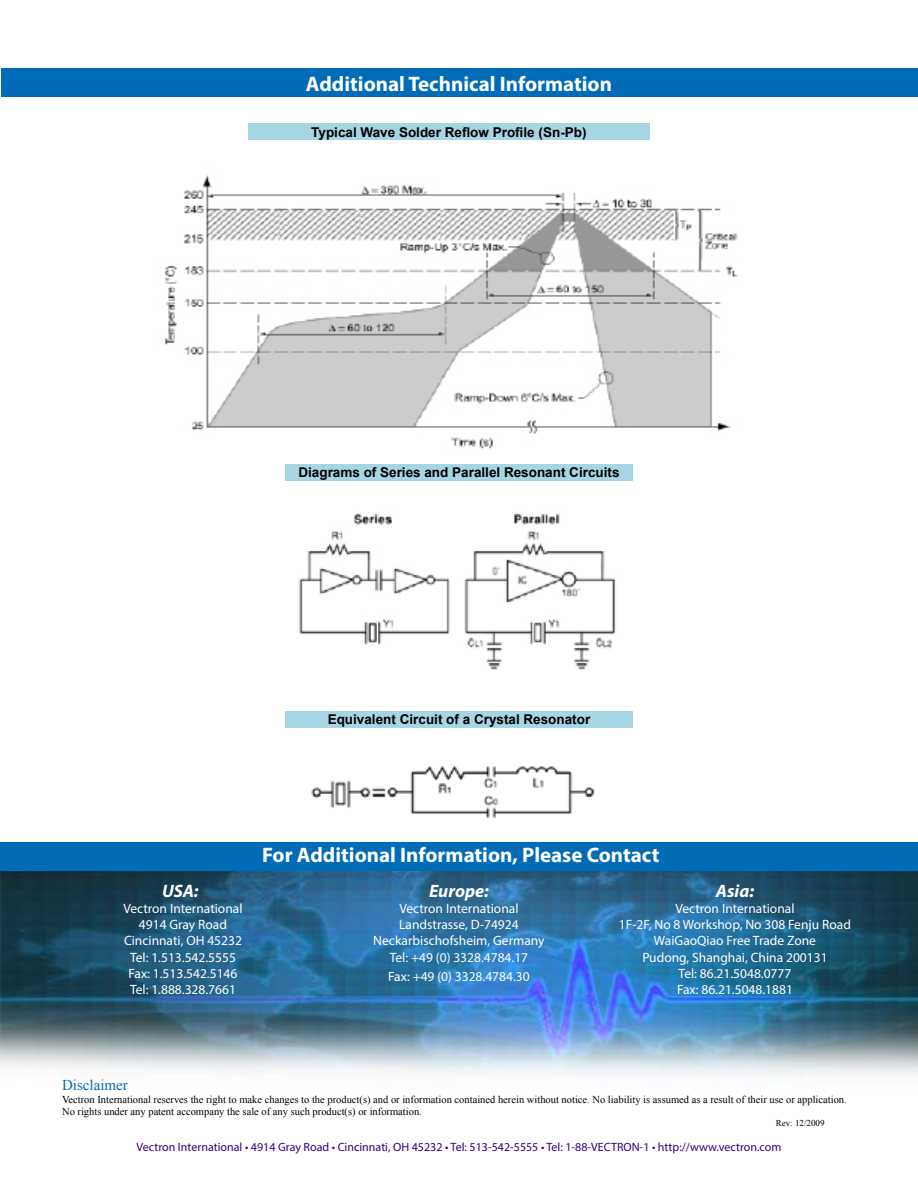
<style>
.page{position:relative;width:918px;height:1188px;background:#fff}
.page>*{position:absolute;margin:0;border:0;box-sizing:border-box;transform-origin:0 0}
.t1{font:700 21px "Myriad Pro";color:#fff}
.t2{font:italic 700 18px "Myriad Pro";color:#fff}
.t3{font:15px "Times New Roman";color:#006bb6}
.t4{font:13.5px/16.2px "Myriad Pro";color:#fff;text-align:center}
.t5{font:700 13.5px "Arial";color:#000}
.t6{font:12px "Myriad Pro";color:#34007c}
.t7{font:10.5px/12.6px "Times New Roman";color:#000}
.t8{font:9px "Times New Roman";color:#000}
</style>
<div class="page">
<img style="left:299px;top:513px;width:317px;height:157px">
<img style="left:311px;top:766px;width:284px;height:53px">
<img style="left:0;top:870px;width:918px;height:206px">
<div style="left:1px;top:68px;width:917px;height:29px;background:#006bb6"></div>
<div style="left:0;top:842px;width:918px;height:28px;background:#006bb6"></div>
<img style="left:165px;top:175px;width:573px;height:274px">
<div style="left:248px;top:124px;width:402px;height:16px;background:#a6d5e3"></div>
<div style="left:285px;top:464px;width:348px;height:17px;background:#a6d5e3"></div>
<div style="left:285px;top:711px;width:348px;height:16px;background:#a6d5e3"></div>
<h1 class="t1" style="left:306px;top:70px;width:308px">Additional Technical Information</h1>
<p class="t5" style="left:311px;top:123px;width:277px">Typical Wave Solder Reflow Profile (Sn-Pb)</p>
<p class="t5" style="left:298px;top:464px;width:323px">Diagrams of Series and Parallel Resonant Circuits</p>
<p class="t5" style="left:328px;top:710px;width:264px">Equivalent Circuit of a Crystal Resonator</p>
<h2 class="t2" style="left:162px;top:879px;width:38px">USA:</h2>
<p class="t4" style="left:123px;top:900px;width:121px">Vectron International<br>4914 Gray Road<br>Cincinnati, OH 45232<br>Tel: 1.513.542.5555<br>Fax: 1.513.542.5146<br>Tel: 1.888.328.7661</p>
<h1 class="t1" style="left:262px;top:841px;width:399px">For Additional Information, Please Contact</h1>
<h2 class="t2" style="left:429px;top:879px;width:61px">Europe:</h2>
<p class="t4" style="left:373px;top:900px;width:173px">Vectron International<br>Landstrasse, D-74924<br>Neckarbischofsheim, Germany<br>Tel: +49 (0) 3328.4784.17</p>
<p class="t4" style="left:388px;top:969px;width:143px">Fax: +49 (0) 3328.4784.30</p>
<h2 class="t2" style="left:716px;top:879px;width:40px">Asia:</h2>
<p class="t4" style="left:619px;top:900px;width:234px">Vectron International<br>1F-2F, No 8 Workshop, No 308 Fenju Road<br>WaiGaoQiao Free Trade Zone<br>Pudong, Shanghai, China 200131<br>Tel: 86.21.5048.0777<br>Fax: 86.21.5048.1881</p>
<p class="t3" style="left:62px;top:1075px;width:67px">Disclaimer</p>
<p class="t7" style="left:62px;top:1093px;width:786px">Vectron International reserves the right to make changes to the product(s) and or information contained herein without notice. No liability is assumed as a result of their use or application.<br>No rights under any patent accompany the sale of any such product(s) or information.</p>
<p class="t8" style="left:776px;top:1117px;width:50px">Rev: 12/2009</p>
<p class="t6" style="left:137px;top:1139px;width:646px">Vectron International • 4914 Gray Road • Cincinnati, OH 45232 • Tel: 513-542-5555 • Tel: 1-88-VECTRON-1 • http://www.vectron.com</p>
</div>
